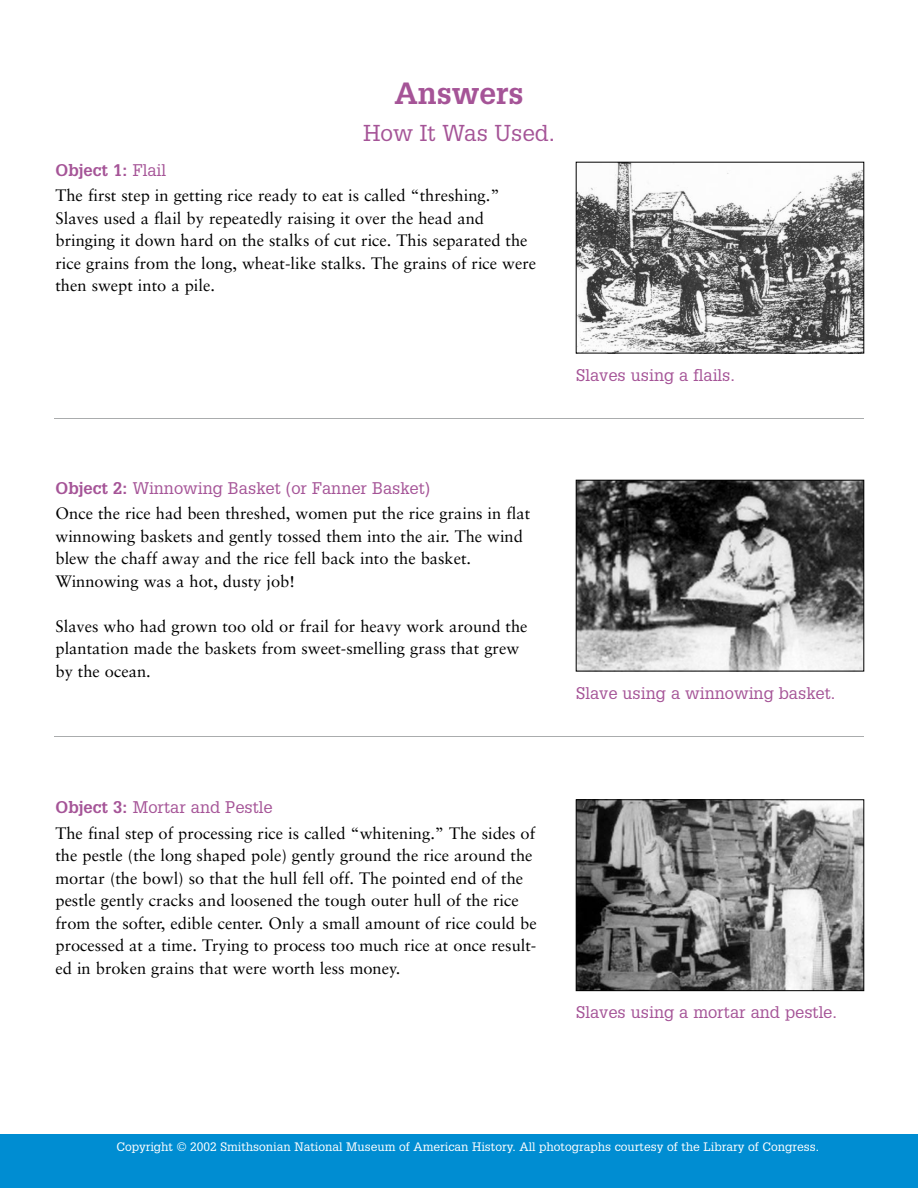
<style>
.page{position:relative;width:918px;height:1188px;background:#fff}
.page>*{position:absolute;margin:0;border:0;box-sizing:border-box;transform-origin:0 0}
.t1{font:700 30px "Glypha";color:#a55497}
.t2{font:22.5px "Glypha";color:#a55497}
.t3{font:16.5px/22.5px "Sabon";color:#000}
.t4{font:16.5px "Glypha";color:#a55497}
.t5{font:700 16.5px "Glypha";color:#a55497}
.t6{font:12px "Glypha";color:#fff}
.s1{font-weight:400}
.s2{font-weight:700}
</style>
<div class="page">
<img style="left:578px;top:164px;width:284px;height:187px">
<hr style="left:54px;top:418px;width:810px;height:1px;background:#aaacad">
<img style="left:578px;top:482px;width:284px;height:187px">
<div style="left:576px;top:480px;width:288px;height:191px;border:1px solid #000"></div>
<hr style="left:54px;top:736px;width:810px;height:1px;background:#aaacad">
<img style="left:578px;top:802px;width:284px;height:187px">
<div style="left:576px;top:800px;width:288px;height:191px;border:1px solid #000"></div>
<div style="left:0;top:1134px;width:918px;height:54px;background:#008dd2"></div>
<h1 class="t1" style="left:395px;top:82px;width:130px">Answers</h1>
<h2 class="t2" style="left:363px;top:124px;width:193px">How It Was Used.</h2>
<p class="t5" style="left:56px;top:163px;width:112px">Object 1: <span class="s1">Flail</span></p>
<p class="t3" style="left:56px;top:185px;width:482px">The first step in getting rice ready to eat is called “threshing.” Slaves used a flail by repeatedly raising it over the head and bringing it down hard on the stalks of cut rice. This separated the rice grains from the long, wheat-like stalks. The grains of rice were then swept into a pile.</p>
<p class="t4" style="left:56px;top:481px;width:376px"><span class="s2">Object 2:</span> Winnowing Basket (or Fanner Basket)</p>
<p class="t3" style="left:56px;top:503px;width:476px">Once the rice had been threshed, women put the rice grains in flat winnowing baskets and gently tossed them into the air. The wind blew the chaff away and the rice fell back into the basket.<br>Winnowing was a hot, dusty job!</p>
<p class="t3" style="left:56px;top:616px;width:474px">Slaves who had grown too old or frail for heavy work around the plantation made the baskets from sweet-smelling grass that grew by the ocean.</p>
<p class="t4" style="left:56px;top:801px;width:219px"><span class="s2">Object 3:</span> Mortar and Pestle</p>
<p class="t3" style="left:56px;top:823px;width:483px">The final step of processing rice is called “whitening.” The sides of the pestle (the long shaped pole) gently ground the rice around the mortar (the bowl) so that the hull fell off. The pointed end of the pestle gently cracks and loosened the tough outer hull of the rice from the softer, edible center. Only a small amount of rice could be processed at a time. Trying to process too much rice at once result&shy;ed in broken grains that were worth less money.</p>
<p class="t4" style="left:576px;top:368px;width:160px">Slaves using a flails.</p>
<p class="t4" style="left:576px;top:686px;width:261px">Slave using a winnowing basket.</p>
<p class="t4" style="left:576px;top:1006px;width:262px">Slaves using a mortar and pestle.</p>
<p class="t6" style="left:116px;top:1142px;width:704px">Copyright © 2002 Smithsonian National Museum of American History. All photographs courtesy of the Library of Congress.</p>
</div>
